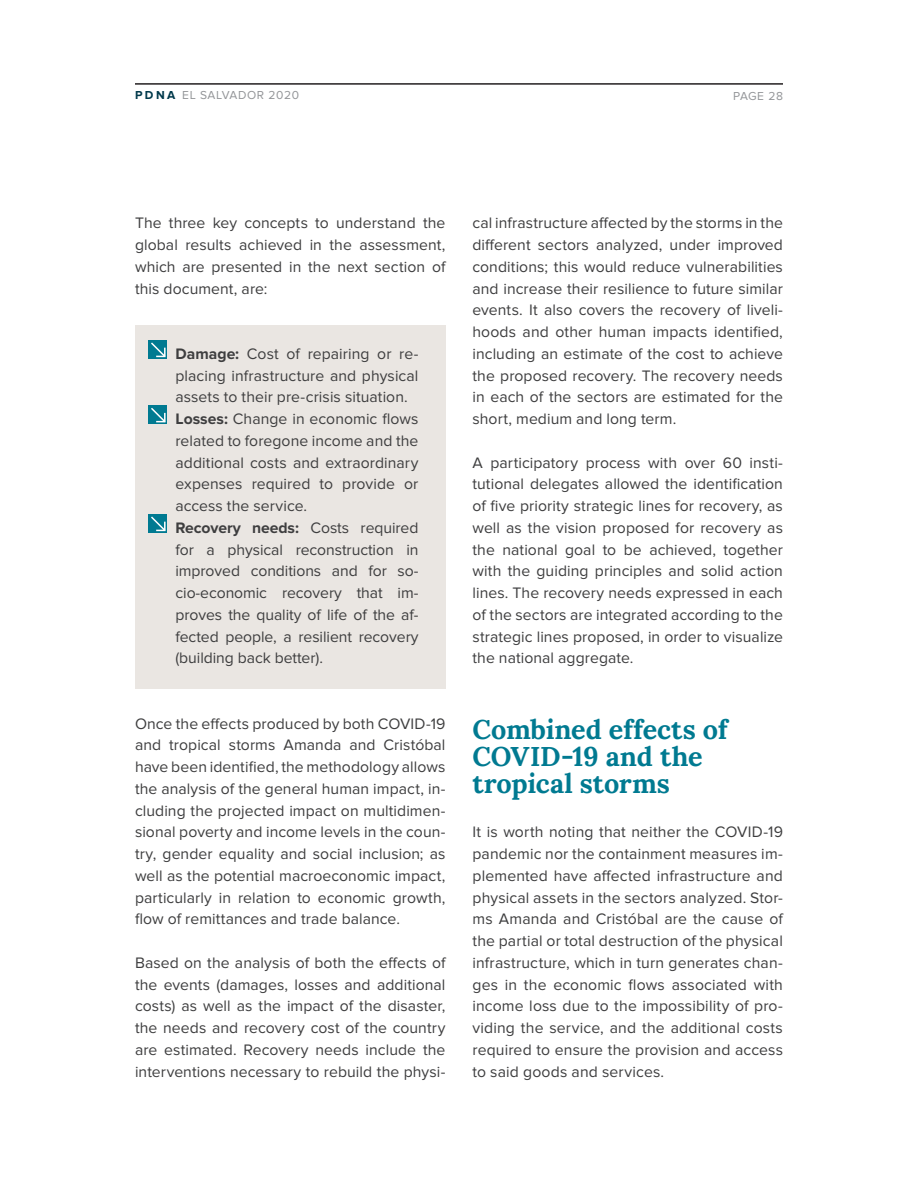
<style>
.page{position:relative;width:918px;height:1188px;background:#fff}
.page>*{position:absolute;margin:0;border:0;box-sizing:border-box;transform-origin:0 0}
.t1{font:700 27px/27px "Lora";letter-spacing:-.01em;color:#007a91}
.t2{font:15.75px/21.8px "Proxima Nova";letter-spacing:.005em;color:#3e3e3f;text-align:justify}
.t3{font:12px "Proxima Nova";letter-spacing:.05em;color:#939598}
.s1{font-weight:700;color:#00394b}
.s2{font-weight:700}
</style>
<div class="page">
<div style="left:135px;top:325px;width:311px;height:364px;background:#eae6e2"></div>
<div style="left:148px;top:340px;width:19px;height:19px;background:#007a91"></div>
<svg style="left:151px;top:342px;width:15px;height:16px"></svg>
<div style="left:148px;top:405px;width:19px;height:19px;background:#007a91"></div>
<svg style="left:151px;top:408px;width:15px;height:15px"></svg>
<div style="left:148px;top:514px;width:19px;height:19px;background:#007a91"></div>
<svg style="left:151px;top:516px;width:15px;height:16px"></svg>
<hr style="left:135px;top:83px;width:648px;height:2px;background:#231f20">
<p class="t3" style="left:135px;top:88px;width:166px"><span class="s1">p dna</span> el salvador 2020</p>
<p class="t3" style="left:733px;top:89px;width:9px">page</p>
<p class="t3" style="left:768px;top:89px;width:16px">28</p>
<p class="t2" style="left:135px;top:213px;width:312px">The three key concepts to understand the global results achieved in the assessment, which are presented in the next section of this document, are:</p>
<p class="t2" style="left:175px;top:343px;width:245px;text-align:left"><span class="s2">Damage:</span> Cost of repairing or re&shy;placing infrastructure and physical assets to their pre-crisis situation.<br><span class="s2">Losses:</span> Change in economic flows related to foregone income and the additional costs and extraordinary expenses required to provide or access the service.<br><span class="s2">Recovery needs:</span> Costs required for a physical reconstruction in improved conditions and for so&shy;cio-economic recovery that im&shy;proves the quality of life of the af&shy;fected people, a resilient recovery (building back better).</p>
<p class="t2" style="left:135px;top:713px;width:312px;text-indent:291px">-19 and tropical storms Amanda and Cristóbal have been identified, the methodology allows the analysis of the general human impact, in&shy;cluding the projected impact on multidimen&shy;sional poverty and income levels in the coun&shy;try, gender equality and social inclusion; as well as the potential macroeconomic impact, particularly in relation to economic growth, flow of remittances and trade balance.</p>
<p class="t2" style="left:135px;top:952px;width:312px">Based on the analysis of both the effects of the events (damages, losses and additional costs) as well as the impact of the disaster, the needs and recovery cost of the country are estimated. Recovery needs include the interventions necessary to rebuild the physi-</p>
<p class="t2" style="left:135px;top:713px;width:254px">Once the effects produced by both COVID</p>
<p class="t2" style="left:472px;top:213px;width:312px">cal infrastructure affected by the storms in the different sectors analyzed, under improved conditions; this would reduce vulnerabilities and increase their resilience to future similar events. It also covers the recovery of liveli&shy;hoods and other human impacts identified, including an estimate of the cost to achieve the proposed recovery. The recovery needs in each of the sectors are estimated for the short, medium and long term.</p>
<p class="t2" style="left:472px;top:452px;width:312px">A participatory process with over 60 insti&shy;tutional delegates allowed the identification of five priority strategic lines for recovery, as well as the vision proposed for recovery as the national goal to be achieved, together with the guiding principles and solid action lines. The recovery needs expressed in each of the sectors are integrated according to the strategic lines proposed, in order to visualize the national aggregate.</p>
<h1 class="t1" style="left:472px;top:716px;width:257px">Combined effects of covid</h1>
<h1 class="t1" style="left:472px;top:743px;width:232px;text-indent:89px">-19 and the tropical storms</h1>
<p class="t2" style="left:472px;top:822px;width:312px;text-indent:291px">-19 pandemic nor the containment measures im&shy;plemented have affected infrastructure and physical assets in the sectors analyzed. Stor&shy;ms Amanda and Cristóbal are the cause of the partial or total destruction of the physical infrastructure, which in turn generates chan&shy;ges in the economic flows associated with income loss due to the impossibility of pro&shy;viding the service, and the additional costs required to ensure the provision and access to said goods and services.</p>
<p class="t2" style="left:472px;top:822px;width:253px">It is worth noting that neither the COVID</p>
</div>
